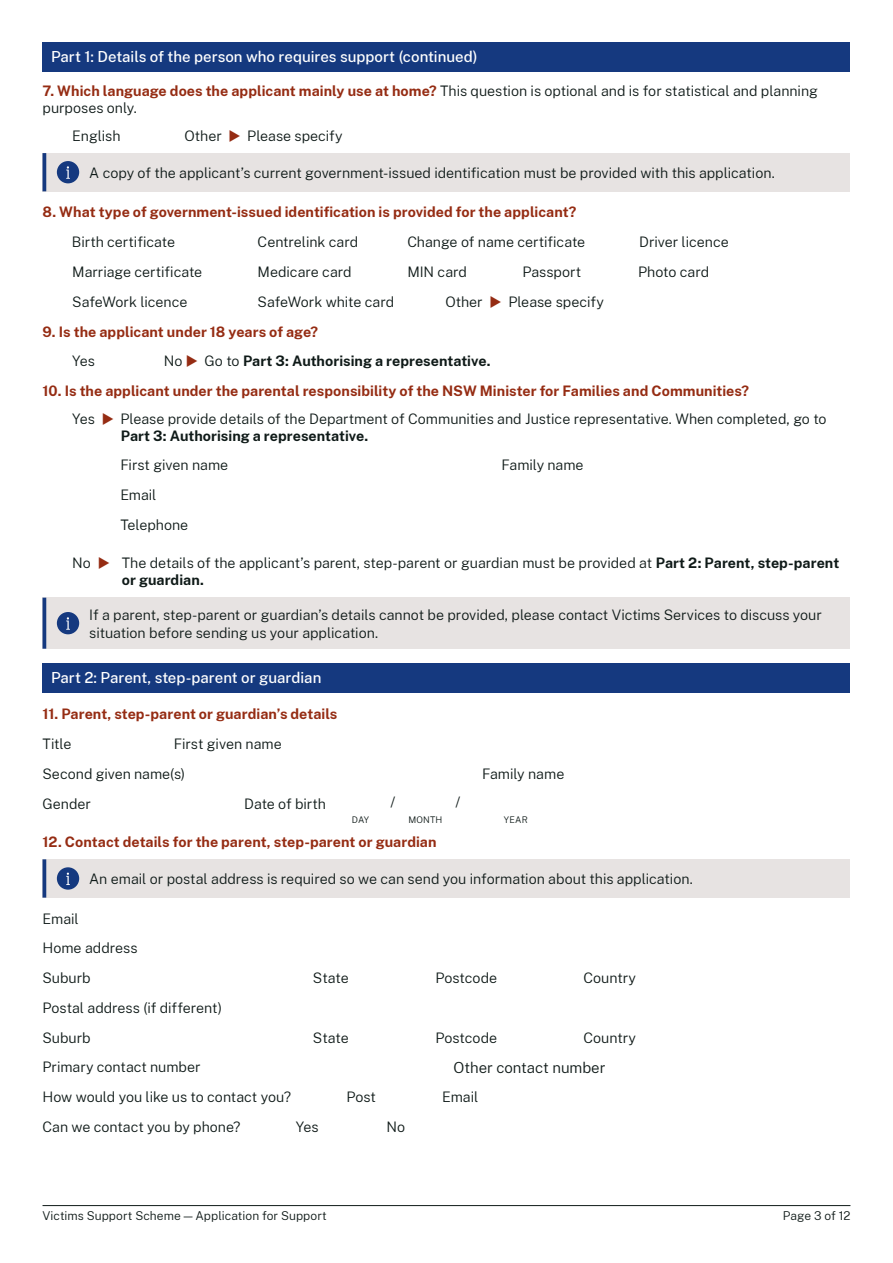
<style>
.page{position:relative;width:893px;height:1263px;background:#fff}
.page>*{position:absolute;margin:0;border:0;box-sizing:border-box;transform-origin:0 0}
.Heading_4__H4__white_on_Blue_01{font:500 15px "Public Sans";color:#fff}
.Body{font:300 15px "Public Sans";color:#0f1a18}
.Body-2{font:300 14.25px/17.2px "Public Sans";color:#0f1a18}
.Numbered_questions{font:700 14.25px "Public Sans";letter-spacing:.005em;color:#952c13}
.Numbered_questions-2{font:300 14.25px/17.2px "Public Sans";color:#0f1a18}
.Body-3{font:700 14.25px "Public Sans";color:#0f1a18}
.t1{font:300 12px "Public Sans";letter-spacing:.005em;color:#0f1a18}
.Body-4{font:300 9px "Public Sans";letter-spacing:.02em;color:#0f1a18}
.s1{font-weight:700;color:#952c13}
.s2{color:#952c13}
.s3{font-weight:300}
.s4{font-weight:700}
</style>
<div class="page">
<hr style="left:43px;top:1205px;width:807px;height:1px;background:#0f1a18">
<div style="left:43px;top:859px;width:807px;height:39px;background:#e7e3e2"></div>
<div style="left:43px;top:598px;width:807px;height:51px;background:#e7e3e2"></div>
<hr style="left:43px;top:598px;width:3px;height:51px;background:#15397f">
<div style="left:43px;top:153px;width:807px;height:38px;background:#e7e3e2"></div>
<hr style="left:43px;top:153px;width:3px;height:38px;background:#15397f">
<div style="left:43px;top:43px;width:807px;height:29px;background:#15397f"></div>
<div style="left:57px;top:161px;width:22px;height:22px;background:#15397f;border-radius:50%"></div>
<svg style="left:66px;top:166px;width:4px;height:13px"></svg>
<div style="left:57px;top:612px;width:22px;height:22px;background:#15397f;border-radius:50%"></div>
<svg style="left:66px;top:617px;width:4px;height:13px"></svg>
<div style="left:43px;top:663px;width:807px;height:30px;background:#15397f"></div>
<div style="left:57px;top:867px;width:22px;height:23px;background:#15397f;border-radius:50%"></div>
<svg style="left:66px;top:873px;width:4px;height:12px"></svg>
<hr style="left:43px;top:859px;width:3px;height:39px;background:#15397f">
<h1 class="Heading_4__H4__white_on_Blue_01" style="left:51px;top:46px;width:428px">Part 1: Details of the person who requires support (continued)</h1>
<p class="Numbered_questions-2" style="left:43px;top:82px;width:777px"><span class="s1">7. Which language does the applicant mainly use at home?</span> This question is optional and is for statistical and planning purposes only.</p>
<p class="Body-2" style="left:72px;top:126px;width:50px">English</p>
<p class="Body-2" style="left:184px;top:126px;width:160px">Other <span class="s2">◆</span> Please specify</p>
<p class="Body-2" style="left:89px;top:163px;width:687px">A copy of the applicant’s current government-issued identification must be provided with this application.</p>
<p class="Numbered_questions" style="left:43px;top:202px;width:535px">8. What type of government-issued identification is provided for the applicant?</p>
<p class="Body-2" style="left:72px;top:233px;width:105px">Birth certificate</p>
<p class="Body-2" style="left:258px;top:233px;width:102px">Centrelink card</p>
<p class="Body-2" style="left:72px;top:263px;width:132px">Marriage certificate</p>
<p class="Body-2" style="left:258px;top:263px;width:96px">Medicare card</p>
<p class="Body-2" style="left:72px;top:292px;width:117px">SafeWork licence</p>
<p class="Body-2" style="left:258px;top:292px;width:138px">SafeWork white card</p>
<p class="Body-2" style="left:407px;top:233px;width:179px">Change of name certificate</p>
<p class="Body-2" style="left:407px;top:263px;width:61px">MIN card</p>
<p class="Body-2" style="left:522px;top:263px;width:60px">Passport</p>
<p class="Body-2" style="left:445px;top:292px;width:160px">Other <span class="s2">◆</span> Please specify</p>
<p class="Body-2" style="left:639px;top:233px;width:91px">Driver licence</p>
<p class="Body-2" style="left:638px;top:263px;width:73px">Photo card</p>
<p class="Numbered_questions" style="left:43px;top:321px;width:277px">9. Is the applicant under 18 years of age?</p>
<p class="Body-2" style="left:72px;top:352px;width:24px">Yes</p>
<p class="Body-3" style="left:164px;top:351px;width:328px"><span class="s3">No</span> <span class="s2">◆</span> <span class="s3">Go to</span> Part 3: Authorising a representative.</p>
<p class="Numbered_questions" style="left:43px;top:380px;width:708px">10. Is the applicant under the parental responsibility of the NSW Minister for Families and Communities?</p>
<p class="Body-2" style="left:121px;top:409px;width:707px;text-indent:-48px">Yes <span class="s2">◆</span> Please provide details of the Department of Communities and Justice representative. When completed, go to<br><span class="s4">Part 3: Authorising a representative.</span></p>
<p class="Body-2" style="left:120px;top:456px;width:109px">First given name</p>
<p class="Body-2" style="left:501px;top:456px;width:84px">Family name</p>
<p class="Numbered_questions-2" style="left:120px;top:486px;width:38px">Email</p>
<p class="Numbered_questions-2" style="left:120px;top:515px;width:69px">Telephone</p>
<p class="Body-2" style="left:122px;top:554px;width:719px;text-indent:-50px">No <span class="s2">◆</span> The details of the applicant’s parent, step-parent or guardian must be provided at <span class="s4">Part 2: Parent, step-parent or guardian.</span></p>
<p class="Body-2" style="left:89px;top:606px;width:734px">If a parent, step-parent or guardian’s details cannot be provided, please contact Victims Services to discuss your situation before sending us your application.</p>
<h1 class="Heading_4__H4__white_on_Blue_01" style="left:51px;top:667px;width:272px">Part 2: Parent, step-parent or guardian</h1>
<p class="Numbered_questions" style="left:43px;top:703px;width:296px">11. Parent, step-parent or guardian’s details</p>
<p class="Numbered_questions-2" style="left:43px;top:735px;width:30px">Title</p>
<p class="Body-2" style="left:174px;top:735px;width:109px">First given name</p>
<p class="Body-2" style="left:43px;top:764px;width:144px">Second given name(s)</p>
<p class="Body-2" style="left:482px;top:764px;width:84px">Family name</p>
<p class="Body-2" style="left:43px;top:794px;width:50px">Gender</p>
<p class="Body-2" style="left:244px;top:794px;width:83px">Date of birth</p>
<p class="Body-2" style="left:391px;top:793px;width:6px">/</p>
<p class="Body-2" style="left:455px;top:793px;width:6px">/</p>
<p class="Body-4" style="left:352px;top:814px;width:19px">DAY</p>
<p class="Body-4" style="left:408px;top:814px;width:35px">MONTH</p>
<p class="Body-4" style="left:504px;top:814px;width:25px">YEAR</p>
<p class="Numbered_questions" style="left:43px;top:831px;width:396px">12. Contact details for the parent, step-parent or guardian</p>
<p class="Body-2" style="left:89px;top:870px;width:605px">An email or postal address is required so we can send you information about this application.</p>
<p class="Numbered_questions-2" style="left:43px;top:909px;width:38px">Email</p>
<p class="Numbered_questions-2" style="left:43px;top:939px;width:97px">Home address</p>
<p class="Body-2" style="left:43px;top:969px;width:50px">Suburb</p>
<p class="Body-2" style="left:313px;top:969px;width:37px">State</p>
<p class="Body-2" style="left:435px;top:969px;width:63px">Postcode</p>
<p class="Body-2" style="left:583px;top:969px;width:54px">Country</p>
<p class="Body-2" style="left:43px;top:998px;width:181px">Postal address (if different)</p>
<p class="Body-2" style="left:43px;top:1028px;width:50px">Suburb</p>
<p class="Body-2" style="left:313px;top:1028px;width:37px">State</p>
<p class="Body-2" style="left:435px;top:1028px;width:63px">Postcode</p>
<p class="Body-2" style="left:583px;top:1028px;width:54px">Country</p>
<p class="Numbered_questions-2" style="left:43px;top:1058px;width:160px">Primary contact number</p>
<p class="Body" style="left:454px;top:1057px;width:153px">Other contact number</p>
<p class="Body-2" style="left:43px;top:1088px;width:250px">How would you like us to contact you?</p>
<p class="Body-2" style="left:346px;top:1088px;width:31px">Post</p>
<p class="Body-2" style="left:442px;top:1088px;width:38px">Email</p>
<p class="Body-2" style="left:43px;top:1117px;width:200px">Can we contact you by phone?</p>
<p class="Body-2" style="left:296px;top:1117px;width:24px">Yes</p>
<p class="Body-2" style="left:387px;top:1117px;width:20px">No</p>
<p class="t1" style="left:43px;top:1208px;width:286px">Victims Support Scheme — Application for Support</p>
<p class="t1" style="left:783px;top:1208px;width:69px">Page 3 of 12</p>
</div>
